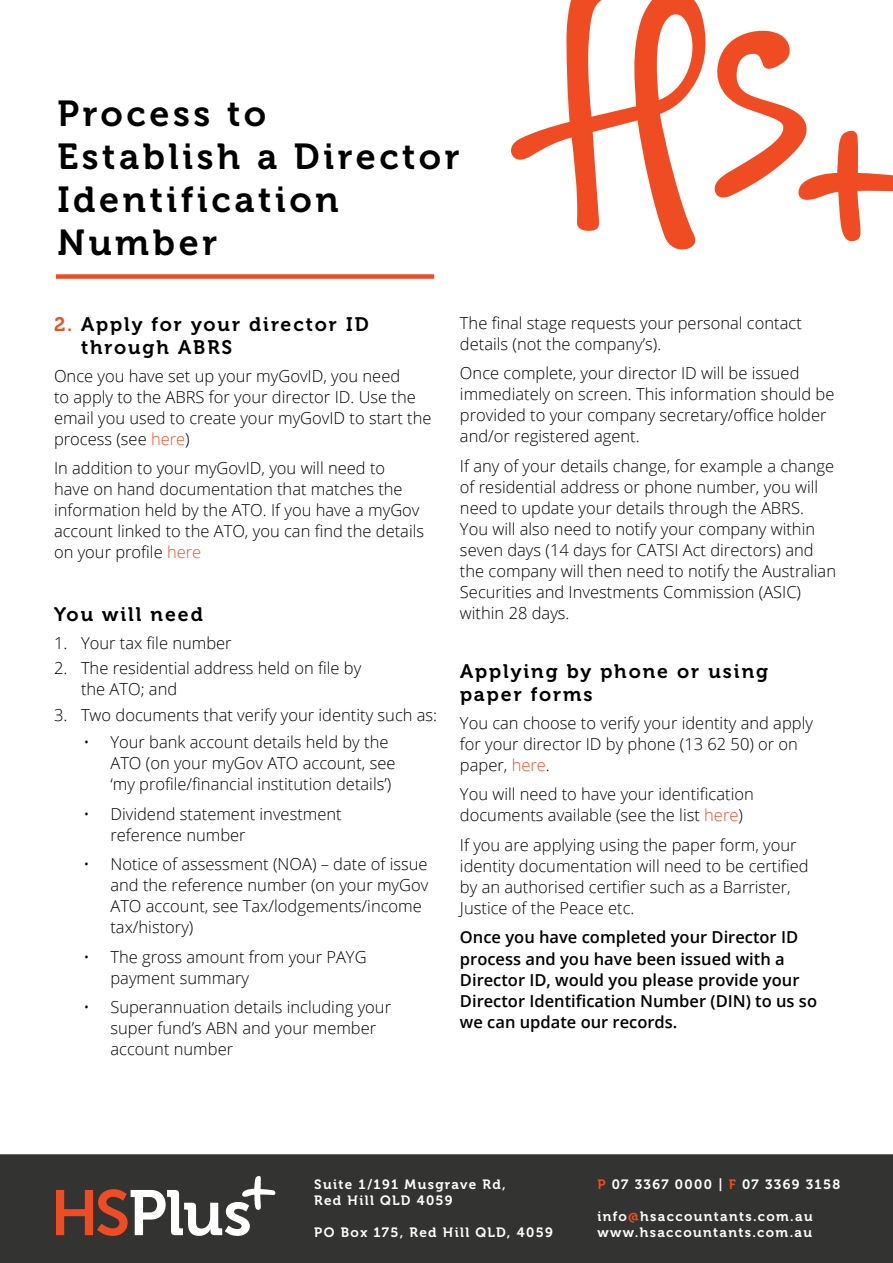
<style>
.page{position:relative;width:893px;height:1263px;background:#fff}
.page>*{position:absolute;margin:0;border:0;box-sizing:border-box;transform-origin:0 0}
.t1{font:36px/43.2px "Museo 700";letter-spacing:.1em;color:#000}
.t2{font:19.5px/23.4px "Museo 700";letter-spacing:.1em;color:#000}
.t3{font:300 16.5px/21px "Open Sans";color:#000}
.t4{font:600 16.5px/21px "Open Sans";color:#000}
.t5{font:13.5px/16.2px "Museo 700";letter-spacing:.1em;color:#fff}
.s1{color:#ef4d25}
.s2{color:#f04c25}
</style>
<div class="page">
<div style="left:0;top:1154px;width:893px;height:109px;background:#333332"></div>
<svg style="left:56px;top:1176px;width:219px;height:60px"></svg>
<div style="left:56px;top:274px;width:378px;height:5px;background:#ef4c25"></div>
<svg style="left:511px;top:0;width:195px;height:250px"></svg>
<svg style="left:714px;top:30px;width:179px;height:212px"></svg>
<h1 class="t1" style="left:57px;top:92px;width:404px">Process to<br>Establish a Director<br>Identification<br>Number</h1>
<p class="t2" style="left:81px;top:313px;width:289px;text-indent:-27px"><span class="s1">2.</span> Apply for your director ID through ABRS</p>
<p class="t3" style="left:54px;top:365px;width:379px">Once you have set up your myGovID, you need<br>to apply to the ABRS for your director ID. Use the email you used to create your myGovID to start the process (see <span class="s1">here</span>)</p>
<p class="t3" style="left:54px;top:457px;width:372px">In addition to your myGovID, you will need to have on hand documentation that matches the information held by the ATO. If you have a myGov account linked to the ATO, you can find the details on your profile <span class="s1">here</span></p>
<p class="t2" style="left:54px;top:603px;width:150px">You will need</p>
<p class="t3" style="left:54px;top:632px;width:179px">1. Your tax file number</p>
<p class="t3" style="left:81px;top:657px;width:282px;text-indent:-27px">2. The residential address held on file by the ATO; and</p>
<p class="t3" style="left:54px;top:704px;width:385px">3. Two documents that verify your identity such as:</p>
<p class="t3" style="left:110px;top:731px;width:287px;text-indent:-27px">• Your bank account details held by the<br>ATO (on your myGov ATO account, see ‘my profile/financial institution details’)</p>
<p class="t3" style="left:110px;top:803px;width:233px;text-indent:-27px">• Dividend statement investment reference number</p>
<p class="t3" style="left:110px;top:853px;width:319px;text-indent:-27px">• Notice of assessment (NOA) – date of issue and the reference number (on your myGov ATO account, see Tax/lodgements/income tax/history)</p>
<p class="t3" style="left:110px;top:946px;width:258px;text-indent:-27px">• The gross amount from your PAYG payment summary</p>
<p class="t3" style="left:110px;top:996px;width:282px;text-indent:-27px">• Superannuation details including your super fund’s ABN and your member account number</p>
<p class="t3" style="left:460px;top:312px;width:343px">The final stage requests your personal contact details (not the company’s).</p>
<p class="t3" style="left:460px;top:362px;width:376px">Once complete, your director ID will be issued immediately on screen. This information should be provided to your company secretary/office holder and/or registered agent.</p>
<p class="t3" style="left:460px;top:455px;width:378px">If any of your details change, for example a change of residential address or phone number, you will need to update your details through the ABRS.<br>You will also need to notify your company within seven days (14 days for CATSI Act directors) and the company will then need to notify the Australian Securities and Investments Commission (ASIC) within 28 days.</p>
<p class="t2" style="left:460px;top:660px;width:310px">Applying by phone or using paper forms</p>
<p class="t3" style="left:460px;top:712px;width:354px">You can choose to verify your identity and apply for your director ID by phone (13 62 50) or on paper, <span class="s1">here</span>.</p>
<p class="t3" style="left:460px;top:783px;width:295px">You will need to have your identification documents available (see the list <span class="s1">here</span>)</p>
<p class="t3" style="left:460px;top:834px;width:350px">If you are applying using the paper form, your identity documentation will need to be certified by an authorised certifier such as a Barrister, Justice of the Peace etc.</p>
<p class="t4" style="left:460px;top:927px;width:359px">Once you have completed your Director ID process and you have been issued with a Director ID, would you please provide your Director Identification Number (DIN) to us so we can update our records.</p>
<p class="t5" style="left:314px;top:1176px;width:193px">Suite 1/191 Musgrave Rd,<br>Red Hill QLD 4059</p>
<p class="t5" style="left:314px;top:1225px;width:240px">PO Box 175, Red Hill QLD, 4059</p>
<p class="t5" style="left:597px;top:1176px;width:244px"><span class="s2">P</span> 07 3367 0000 | <span class="s2">F</span> 07 3369 3158</p>
<p class="t5" style="left:597px;top:1208px;width:217px">info<span class="s2">@</span>hsaccountants.com.au www.hsaccountants.com.au</p>
</div>
